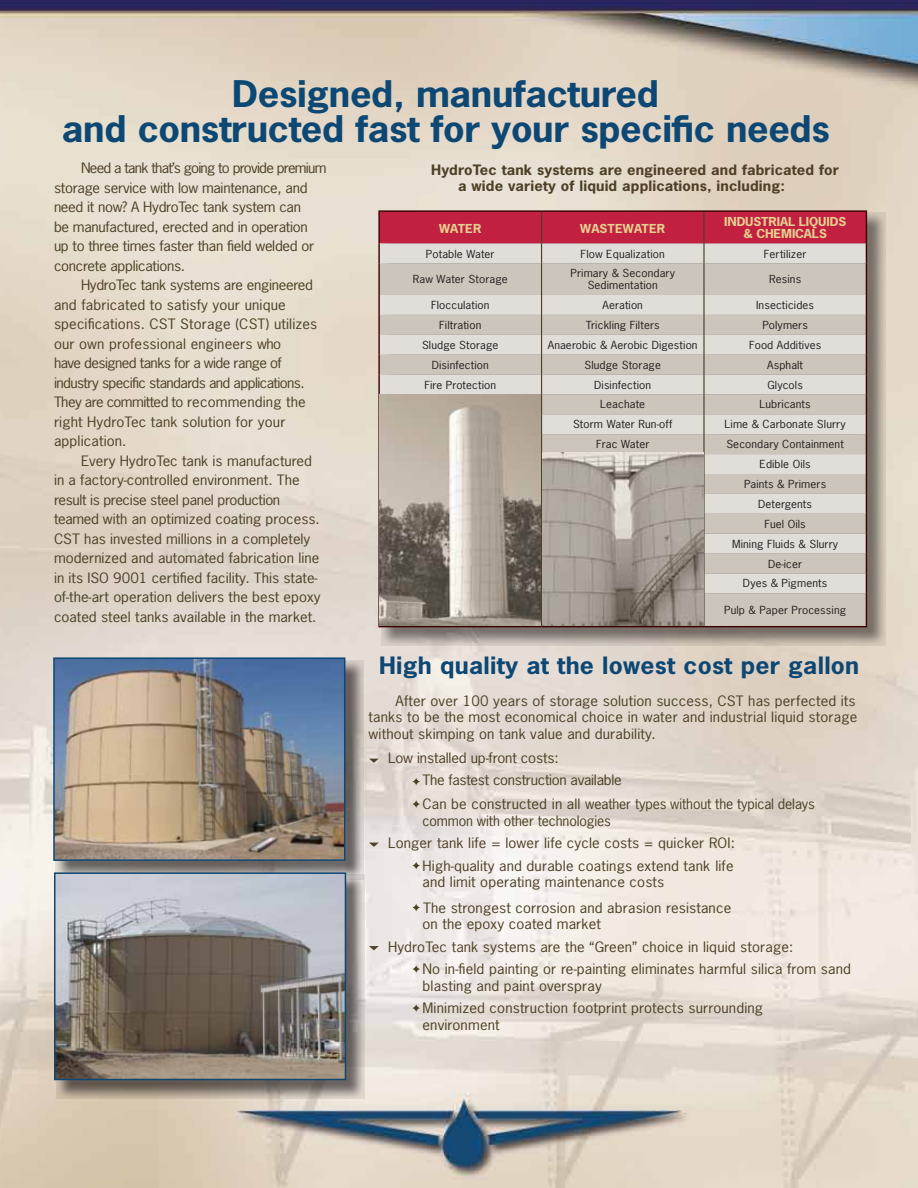
<style>
.page{position:relative;width:918px;height:1188px;background:#fff}
.page>*{position:absolute;margin:0;border:0;box-sizing:border-box;transform-origin:0 0}
.t1{font:700 34.5px/36px "News Gothic";letter-spacing:-.01em;color:#0d4774;text-align:center;scale:1.1 1}
.t2{font:700 22.5px "News Gothic";letter-spacing:.01em;color:#0d4774;scale:1.1 1}
.t3{font:13.5px/19.5px "News Gothic";color:#4e4026;scale:1.1 1}
.t4{font:13.5px/19.5px "News Gothic";letter-spacing:-.02em;color:#4e4026;scale:1.1 1}
.t5{font:700 13.5px/16.5px "News Gothic";letter-spacing:.01em;color:#4e4026;scale:1.1 1}
.t6{font:700 11.7px/11.7px "News Gothic Std";letter-spacing:-.01em;color:#e6d090;text-align:center;scale:1.1 1}
.t7{font:700 11.7px "News Gothic Std";letter-spacing:.01em;color:#e6d090;scale:1.1 1}
.t8{font:10.5px/20px "News Gothic Std";letter-spacing:.01em;color:#231f20;text-align:center;scale:1.1 1}
</style>
<div class="page">
<img style="left:0;top:0;width:918px;height:1188px">
<svg style="left:369px;top:759px;width:10px;height:4px"></svg>
<svg style="left:412px;top:778px;width:8px;height:7px"></svg>
<svg style="left:412px;top:800px;width:8px;height:8px"></svg>
<svg style="left:369px;top:843px;width:10px;height:4px"></svg>
<svg style="left:412px;top:862px;width:8px;height:7px"></svg>
<svg style="left:412px;top:904px;width:8px;height:7px"></svg>
<svg style="left:369px;top:946px;width:10px;height:4px"></svg>
<svg style="left:412px;top:965px;width:8px;height:8px"></svg>
<svg style="left:412px;top:1004px;width:8px;height:8px"></svg>
<svg style="left:381px;top:213px;width:505px;height:433px;background:#9d938a"></svg>
<svg style="left:380px;top:263px;width:486px;height:363px;background:#d4cec6"></svg>
<hr style="left:378px;top:210px;width:164px;height:2px;background:#3a0000">
<hr style="left:542px;top:210px;width:162px;height:2px;background:#3a0000">
<hr style="left:704px;top:210px;width:163px;height:2px;background:#3a0000">
<hr style="left:378px;top:263px;width:2px;height:32px;background:#3a0000">
<hr style="left:866px;top:263px;width:1px;height:32px;background:#3a0000">
<hr style="left:378px;top:295px;width:2px;height:20px;background:#3a0000">
<hr style="left:378px;top:315px;width:2px;height:20px;background:#3a0000">
<hr style="left:378px;top:335px;width:2px;height:20px;background:#3a0000">
<hr style="left:378px;top:355px;width:2px;height:20px;background:#3a0000">
<svg style="left:378px;top:375px;width:2px;height:19px"></svg>
<hr style="left:378px;top:394px;width:2px;height:20px;background:#3a0000">
<hr style="left:378px;top:414px;width:2px;height:20px;background:#3a0000">
<hr style="left:378px;top:434px;width:2px;height:20px;background:#3a0000">
<hr style="left:378px;top:454px;width:2px;height:20px;background:#3a0000">
<hr style="left:378px;top:474px;width:2px;height:20px;background:#3a0000">
<hr style="left:378px;top:494px;width:2px;height:20px;background:#3a0000">
<hr style="left:378px;top:514px;width:2px;height:20px;background:#3a0000">
<hr style="left:378px;top:534px;width:2px;height:20px;background:#3a0000">
<svg style="left:378px;top:554px;width:2px;height:19px"></svg>
<hr style="left:378px;top:573px;width:2px;height:20px;background:#3a0000">
<svg style="left:866px;top:295px;width:1px;height:298px"></svg>
<hr style="left:378px;top:593px;width:2px;height:33px;background:#3a0000">
<hr style="left:866px;top:593px;width:1px;height:33px;background:#3a0000">
<hr style="left:378px;top:626px;width:164px;height:1px;background:#3a0000">
<hr style="left:542px;top:626px;width:162px;height:1px;background:#3a0000">
<hr style="left:704px;top:626px;width:163px;height:1px;background:#3a0000">
<svg style="left:378px;top:211px;width:489px;height:52px;background:#ca6677"></svg>
<hr style="left:541px;top:263px;width:1px;height:32px;background:#4e4026">
<hr style="left:703px;top:263px;width:2px;height:32px;background:#4e4026">
<hr style="left:703px;top:295px;width:2px;height:20px;background:#4e4026">
<hr style="left:703px;top:315px;width:2px;height:20px;background:#4e4026">
<hr style="left:703px;top:335px;width:2px;height:20px;background:#4e4026">
<hr style="left:703px;top:355px;width:2px;height:20px;background:#4e4026">
<svg style="left:703px;top:375px;width:2px;height:19px"></svg>
<hr style="left:703px;top:394px;width:2px;height:20px;background:#4e4026">
<hr style="left:703px;top:414px;width:2px;height:20px;background:#4e4026">
<hr style="left:703px;top:434px;width:2px;height:20px;background:#4e4026">
<hr style="left:703px;top:454px;width:2px;height:20px;background:#4e4026">
<hr style="left:703px;top:474px;width:2px;height:20px;background:#4e4026">
<hr style="left:703px;top:494px;width:2px;height:20px;background:#4e4026">
<hr style="left:703px;top:514px;width:2px;height:20px;background:#4e4026">
<hr style="left:703px;top:534px;width:2px;height:20px;background:#4e4026">
<svg style="left:703px;top:554px;width:2px;height:19px"></svg>
<svg style="left:541px;top:295px;width:1px;height:298px"></svg>
<hr style="left:703px;top:573px;width:2px;height:20px;background:#4e4026">
<hr style="left:541px;top:593px;width:1px;height:33px;background:#4e4026">
<hr style="left:703px;top:593px;width:2px;height:33px;background:#4e4026">
<img style="left:380px;top:395px;width:161px;height:231px">
<img style="left:542px;top:453px;width:161px;height:173px">
<svg style="left:56px;top:660px;width:308px;height:215px;background:#888380"></svg>
<img style="left:56px;top:660px;width:286px;height:198px">
<div style="left:53px;top:657px;width:292px;height:204px;border:2px solid #0d4774"></div>
<svg style="left:56px;top:875px;width:309px;height:224px;background:#938c85"></svg>
<img style="left:57px;top:875px;width:286px;height:202px">
<div style="left:54px;top:872px;width:292px;height:208px;border:2px solid #0d4774"></div>
<h1 class="t1" style="left:62px;top:75px;width:700px">Designed, manufactured<br>and constructed fast for your specific needs</h1>
<p class="t4" style="left:54px;top:158px;width:249px;text-indent:27px">Need a tank that’s going to provide premium storage service with low maintenance, and need it now? A HydroTec tank system can<br>be manufactured, erected and in operation<br>up to three times faster than field welded or concrete applications.</p>
<p class="t3" style="left:54px;top:275px;width:241px;text-indent:27px">HydroTec tank systems are engineered and fabricated to satisfy your unique specifications. CST Storage (CST) utilizes our own professional engineers who<br>have designed tanks for a wide range of industry specific standards and applications.<br>They are committed to recommending the right HydroTec tank solution for your application.</p>
<p class="t3" style="left:54px;top:451px;width:244px;text-indent:27px">Every HydroTec tank is manufactured in a factory-controlled environment. The result is precise steel panel production teamed with an optimized coating process.<br>CST has invested millions in a completely modernized and automated fabrication line in its ISO 9001 certified facility. This state&shy;of-the-art operation delivers the best epoxy coated steel tanks available in the market.</p>
<p class="t5" style="left:458px;top:161px;width:348px;text-indent:-27px">HydroTec tank systems are engineered and fabricated for a wide variety of liquid applications, including:</p>
<p class="t6" style="left:439px;top:223px;width:40px">WATER</p>
<p class="t7" style="left:580px;top:221px;width:79px">WASTEWATER</p>
<p class="t6" style="left:724px;top:216px;width:112px">INDUSTRIAL LIQUIDS &amp; CHEMICALS</p>
<p class="t8" style="left:426px;top:244px;width:64px">Potable Water</p>
<p class="t8" style="left:581px;top:244px;width:78px">Flow Equalization</p>
<p class="t8" style="left:764px;top:244px;width:40px">Fertilizer</p>
<p class="t8" style="left:413px;top:269px;width:88px">Raw Water Storage</p>
<p class="t8" style="left:571px;top:268px;width:96px;line-height:11.7px">Primary &amp; Secondary<br>Sedimentation</p>
<p class="t8" style="left:769px;top:269px;width:31px">Resins</p>
<p class="t8" style="left:431px;top:295px;width:55px">Flocculation</p>
<p class="t8" style="left:602px;top:295px;width:38px">Aeration</p>
<p class="t8" style="left:756px;top:295px;width:54px">Insecticides</p>
<p class="t8" style="left:439px;top:315px;width:40px">Filtration</p>
<p class="t8" style="left:586px;top:315px;width:69px">Trickling Filters</p>
<p class="t8" style="left:762px;top:315px;width:43px">Polymers</p>
<p class="t8" style="left:422px;top:335px;width:71px">Sludge Storage</p>
<p class="t8" style="left:548px;top:335px;width:138px">Anaerobic &amp; Aerobic Digestion</p>
<p class="t8" style="left:749px;top:335px;width:67px">Food Additives</p>
<p class="t8" style="left:432px;top:355px;width:53px">Disinfection</p>
<p class="t8" style="left:584px;top:355px;width:71px">Sludge Storage</p>
<p class="t8" style="left:767px;top:355px;width:34px">Asphalt</p>
<p class="t8" style="left:424px;top:375px;width:67px">Fire Protection</p>
<p class="t8" style="left:594px;top:375px;width:53px">Disinfection</p>
<p class="t8" style="left:767px;top:375px;width:34px">Glycols</p>
<p class="t8" style="left:600px;top:394px;width:42px">Leachate</p>
<p class="t8" style="left:760px;top:394px;width:48px">Lubricants</p>
<p class="t8" style="left:573px;top:414px;width:92px">Storm Water Run-off</p>
<p class="t8" style="left:725px;top:414px;width:112px">Lime &amp; Carbonate Slurry</p>
<p class="t8" style="left:596px;top:434px;width:50px">Frac Water</p>
<p class="t8" style="left:726px;top:434px;width:108px">Secondary Containment<br>Edible Oils<br>Paints &amp; Primers<br>Detergents<br>Fuel Oils<br>Mining Fluids &amp; Slurry<br>De-icer<br>Dyes &amp; Pigments</p>
<p class="t8" style="left:724px;top:600px;width:112px">Pulp &amp; Paper Processing</p>
<h2 class="t2" style="left:379px;top:651px;width:438px">High quality at the lowest cost per gallon</h2>
<p class="t3" style="left:369px;top:692px;width:446px;line-height:16.5px;text-align:justify;text-indent:27px">After over 100 years of storage solution success, CST has perfected its tanks to be the most economical choice in water and industrial liquid storage without skimping on tank value and durability.</p>
<p class="t4" style="left:423px;top:746px;width:183px;line-height:22.5px;text-indent:-34px">Low installed up-front costs:<br>The fastest construction available</p>
<p class="t3" style="left:423px;top:795px;width:358px;line-height:16.5px">Can be constructed in all weather types without the typical delays common with other technologies</p>
<p class="t3" style="left:388px;top:831px;width:317px;line-height:22.5px;text-align:right">Longer tank life = lower life cycle costs = quicker ROI:<br>High-quality and durable coatings extend tank life</p>
<p class="t3" style="left:423px;top:869px;width:282px;line-height:25.5px">and limit operating maintenance costs<br>The strongest corrosion and abrasion resistance</p>
<p class="t3" style="left:423px;top:914px;width:164px">on the epoxy coated market</p>
<p class="t3" style="left:388px;top:936px;width:370px">HydroTec tank systems are the “Green” choice in liquid storage:</p>
<p class="t3" style="left:423px;top:959px;width:391px">No in-field painting or re-painting eliminates harmful silica from sand</p>
<p class="t3" style="left:423px;top:974px;width:311px;line-height:22.5px">blasting and paint overspray<br>Minimized construction footprint protects surrounding</p>
<p class="t3" style="left:423px;top:1014px;width:72px">environment</p>
</div>
